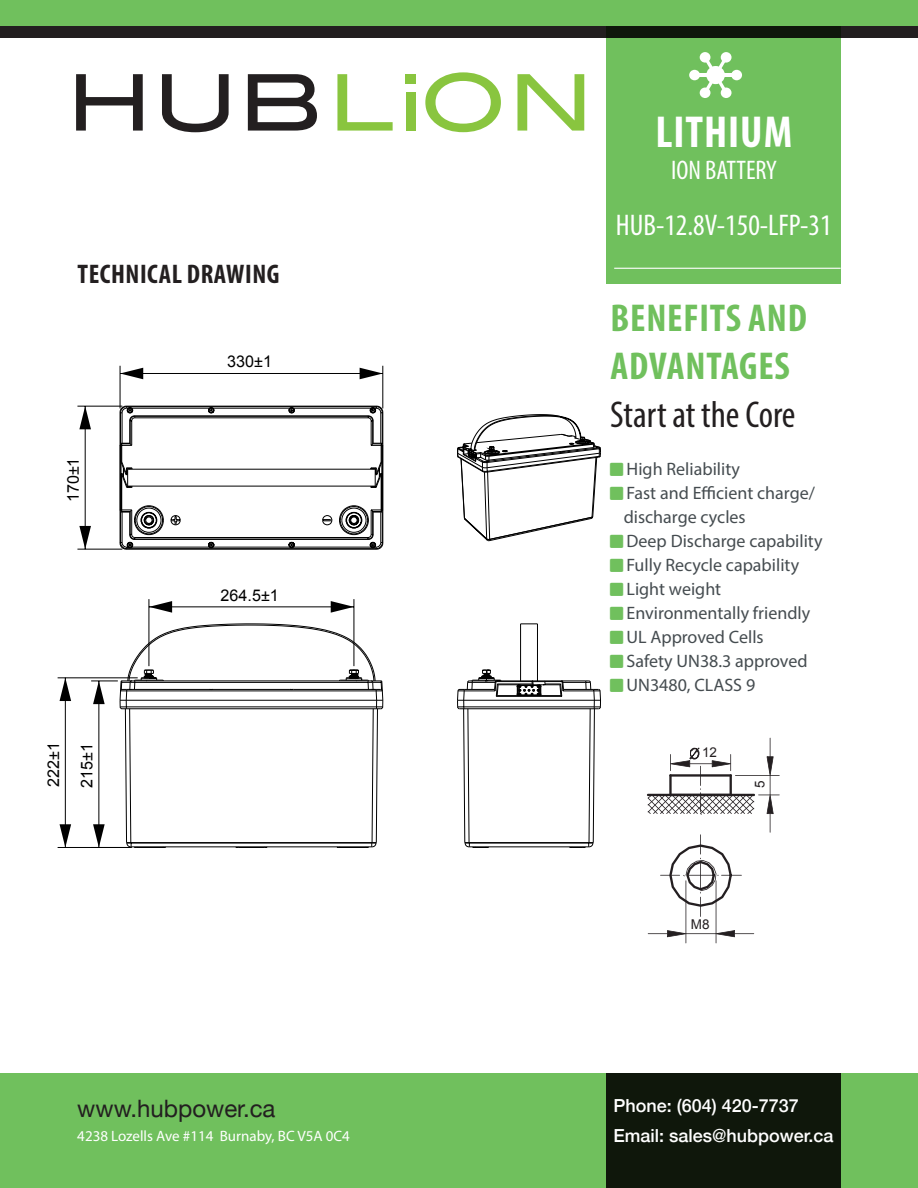
<style>
.page{position:relative;width:918px;height:1188px;background:#fff}
.page>*{position:absolute;margin:0;border:0;box-sizing:border-box;transform-origin:0 0}
.Product_description{font:700 condensed 45px "Myriad Pro";letter-spacing:.02em;color:#fff}
.Heading_1{font:700 condensed 39px "Myriad Pro";letter-spacing:.02em;color:#70c05d}
.Heading_2{font:condensed 37.5px "Myriad Pro";color:#231f20}
.Product_description2{font:condensed 30px "Myriad Pro";color:#fff}
.Heading_3{font:700 condensed 27px "Myriad Pro";letter-spacing:.02em;color:#231f20}
.Product_description2-2{font:condensed 27px "Myriad Pro";color:#fff}
.Heading_2-2{font:24px "Helvetica Neue";color:#231f20}
.t1{font:18px "Myriad Pro";color:#454c50}
.contact_data{font:500 18px "Helvetica Neue";color:#fff}
.t2{font:16.2px/33.5px "Arial";color:#000}
.t3{font:15px "Myriad Pro";color:#fff}
.t4{font:13.5px "Arial";color:#241f21}
</style>
<div class="page">
<div style="left:0;top:26px;width:918px;height:12px;background:#231f20"></div>
<div style="left:0;top:1073px;width:918px;height:115px;background:#70c05d"></div>
<div style="left:606px;top:1073px;width:235px;height:115px;background:#0f170b"></div>
<div style="left:0;top:0;width:918px;height:26px;background:#70c05d"></div>
<div style="left:606px;top:26px;width:235px;height:258px;background:#70c05d"></div>
<hr style="left:697px;top:73px;width:11px;height:4px;background:#fff">
<hr style="left:723px;top:73px;width:11px;height:4px;background:#fff">
<div style="left:689px;top:70px;width:11px;height:10px;background:#fff;border-radius:50%"></div>
<div style="left:700px;top:87px;width:11px;height:11px;background:#fff;border-radius:50%"></div>
<div style="left:721px;top:87px;width:11px;height:11px;background:#fff;border-radius:50%"></div>
<div style="left:731px;top:70px;width:11px;height:10px;background:#fff;border-radius:50%"></div>
<div style="left:721px;top:52px;width:11px;height:11px;background:#fff;border-radius:50%"></div>
<div style="left:700px;top:52px;width:11px;height:11px;background:#fff;border-radius:50%"></div>
<svg style="left:702px;top:54px;width:24px;height:39px"></svg>
<hr style="left:614px;top:268px;width:227px;height:1px;background:#fff">
<svg style="left:76px;top:74px;width:67px;height:57px"></svg>
<svg style="left:162px;top:74px;width:67px;height:58px"></svg>
<svg style="left:248px;top:74px;width:69px;height:57px"></svg>
<svg style="left:337px;top:74px;width:56px;height:57px"></svg>
<svg style="left:425px;top:72px;width:76px;height:60px"></svg>
<svg style="left:517px;top:74px;width:67px;height:57px"></svg>
<div style="left:406px;top:75px;width:10px;height:9px;background:#89c53f"></div>
<div style="left:406px;top:92px;width:10px;height:39px;background:#89c53f"></div>
<svg style="left:121px;top:408px;width:480px;height:440px"></svg>
<svg style="left:120px;top:409px;width:474px;height:286px"></svg>
<svg style="left:60px;top:679px;width:11px;height:22px"></svg>
<svg style="left:60px;top:824px;width:11px;height:23px"></svg>
<hr style="left:58px;top:678px;width:80px;height:1px;background:#000">
<hr style="left:58px;top:847px;width:73px;height:1px;background:#000">
<hr style="left:65px;top:678px;width:1px;height:169px;background:#000">
<svg style="left:93px;top:824px;width:12px;height:23px"></svg>
<svg style="left:91px;top:681px;width:27px;height:23px"></svg>
<hr style="left:91px;top:847px;width:41px;height:1px;background:#000">
<hr style="left:99px;top:681px;width:1px;height:166px;background:#000">
<svg style="left:79px;top:407px;width:12px;height:22px"></svg>
<svg style="left:79px;top:526px;width:12px;height:23px"></svg>
<hr style="left:77px;top:406px;width:45px;height:1px;background:#000">
<hr style="left:77px;top:549px;width:45px;height:1px;background:#000">
<hr style="left:85px;top:406px;width:1px;height:143px;background:#000">
<svg style="left:122px;top:368px;width:21px;height:11px"></svg>
<svg style="left:360px;top:368px;width:23px;height:11px"></svg>
<hr style="left:120px;top:366px;width:1px;height:42px;background:#000">
<hr style="left:383px;top:366px;width:1px;height:42px;background:#000">
<hr style="left:120px;top:373px;width:263px;height:1px;background:#000">
<svg style="left:150px;top:601px;width:22px;height:12px"></svg>
<svg style="left:331px;top:601px;width:23px;height:12px"></svg>
<hr style="left:149px;top:599px;width:1px;height:67px;background:#000">
<hr style="left:354px;top:599px;width:1px;height:67px;background:#000">
<hr style="left:149px;top:607px;width:205px;height:1px;background:#000">
<hr style="left:647px;top:794px;width:108px;height:2px;background:#241f21">
<svg style="left:648px;top:738px;width:132px;height:205px"></svg>
<p class="Heading_3" style="left:78px;top:257px;width:204px">TECHNICAL DRAWING</p>
<p class="t2" style="left:57px;top:502px;width:46px;rotate:-90deg">170±1</p>
<p class="t2" style="left:37px;top:788px;width:48px;rotate:-90deg">222±1<br>215±1</p>
<p class="t2" style="left:227px;top:345px;width:46px">330±1</p>
<p class="t2" style="left:221px;top:578px;width:60px">264.5±1</p>
<p class="Heading_2-2" style="left:77px;top:1091px;width:200px">www.hubpower.ca</p>
<p class="t3" style="left:77px;top:1127px;width:274px">4238 Lozells Ave #114 Burnaby, BC V5A 0C4</p>
<p class="Product_description" style="left:656px;top:103px;width:138px">LITHIUM</p>
<p class="Product_description2-2" style="left:671px;top:154px;width:107px">ION BATTERY</p>
<p class="Product_description2" style="left:616px;top:207px;width:217px">HUB-12.8V-150-LFP-31</p>
<p class="Heading_1" style="left:611px;top:293px;width:198px">BENEFITS AND</p>
<p class="Heading_1" style="left:611px;top:341px;width:181px">ADVANTAGES</p>
<p class="Heading_2" style="left:610px;top:391px;width:187px">Start at the Core</p>
<p class="t1" style="left:627px;top:457px;width:115px">High Reliability</p>
<p class="t1" style="left:627px;top:481px;width:190px">Fast and Efficient charge/</p>
<p class="t1" style="left:624px;top:505px;width:124px">discharge cycles</p>
<p class="t1" style="left:627px;top:529px;width:198px">Deep Discharge capability</p>
<p class="t1" style="left:627px;top:553px;width:174px">Fully Recycle capability</p>
<p class="t1" style="left:627px;top:577px;width:96px">Light weight</p>
<p class="t1" style="left:627px;top:601px;width:185px">Environmentally friendly</p>
<p class="t1" style="left:627px;top:625px;width:139px">UL Approved Cells</p>
<p class="t1" style="left:627px;top:649px;width:183px">Safety UN38.3 approved</p>
<p class="t1" style="left:627px;top:673px;width:130px">UN3480, CLASS 9</p>
<p class="t4" style="left:702px;top:744px;width:17px">12</p>
<p class="t4" style="left:751px;top:788px;width:9px;rotate:-90deg">5</p>
<p class="t4" style="left:691px;top:916px;width:20px">M8</p>
<p class="contact_data" style="left:613px;top:1091px;width:187px">Phone: (604) 420-7737</p>
<p class="contact_data" style="left:613px;top:1121px;width:222px">Email: sales@hubpower.ca</p>
</div>
